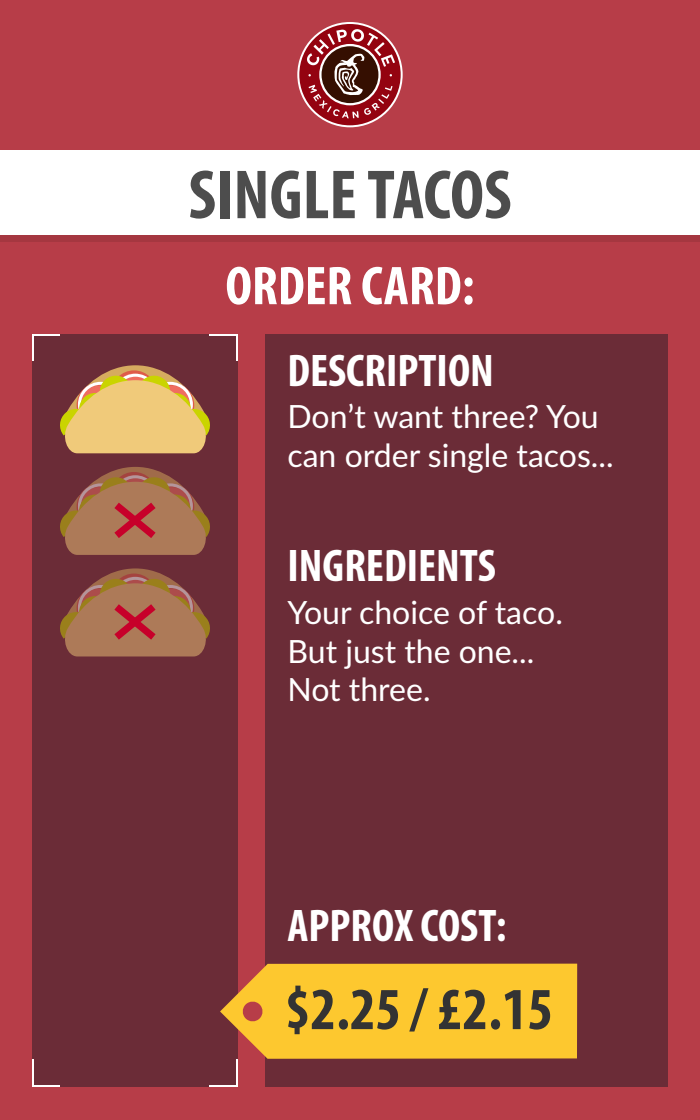
<style>
.page{position:relative;width:700px;height:1120px;background:#b73d48}
.page>*{position:absolute;margin:0;border:0;box-sizing:border-box;transform-origin:0 0}
.t1{font:700 condensed 70.1px "Myriad Pro";color:#4d4d4d}
.t2{font:700 condensed 60px "Myriad Pro";color:#333}
.t3{font:700 condensed 55px "Myriad Pro";color:#fff}
.t4{font:700 condensed 46px "Myriad Pro";color:#fff}
.t5{font:32px/38.4px "Lato";color:#fff}
</style>
<div class="page">
<div style="left:0;top:226px;width:700px;height:16px;background:#a53740"></div>
<div style="left:0;top:151px;width:700px;height:84px;background:#fff"></div>
<div style="left:32px;top:334px;width:206px;height:753px;background:#6b2c37"></div>
<svg style="left:209px;top:1059px;width:29px;height:28px"></svg>
<svg style="left:32px;top:1059px;width:28px;height:28px"></svg>
<div style="left:265px;top:334px;width:403px;height:753px;background:#6b2c37"></div>
<svg style="left:220px;top:964px;width:357px;height:95px;background:#f4bc30"></svg>
<svg style="left:297px;top:22px;width:106px;height:105px"></svg>
<svg style="left:32px;top:334px;width:206px;height:119px"></svg>
<svg style="left:60px;top:568px;width:150px;height:88px"></svg>
<svg style="left:60px;top:467px;width:150px;height:88px"></svg>
<h1 class="t1" style="left:188px;top:151px;width:325px">SINGLE TACOS</h1>
<h3 class="t3" style="left:225px;top:251px;width:251px">ORDER CARD:</h3>
<h3 class="t4" style="left:287px;top:342px;width:208px">DESCRIPTION</h3>
<p class="t5" style="left:287px;top:396px;width:328px">Don’t want three? You can order single tacos...</p>
<h3 class="t4" style="left:287px;top:537px;width:210px">INGREDIENTS</h3>
<p class="t5" style="left:287px;top:592px;width:277px">Your choice of taco.<br>But just the one...<br>Not three.</p>
<h3 class="t4" style="left:287px;top:897px;width:220px">APPROX COST:</h3>
<h2 class="t2" style="left:285px;top:972px;width:270px">$2.25 / £2.15</h2>
</div>
